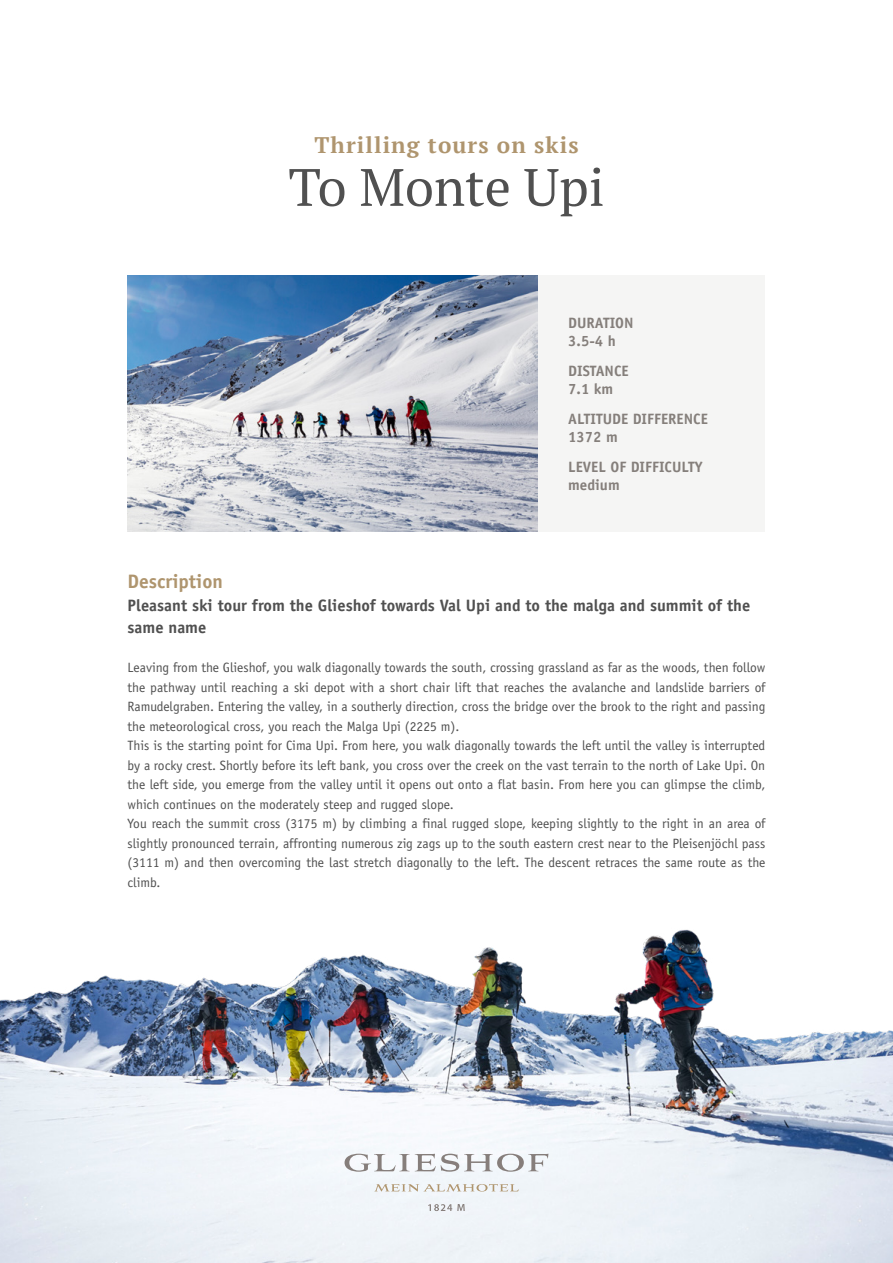
<style>
.page{position:relative;width:893px;height:1263px;background:#fff}
.page>*{position:absolute;margin:0;border:0;box-sizing:border-box;transform-origin:0 0}
.t1{font:52.5px "PT Serif";color:#505050}
.t2{font:700 22.5px "PT Serif";letter-spacing:.05em;color:#af956e}
.t3{font:700 19.5px "Officina Sans Std";color:#af956e}
.t4{font:700 16.5px/22.5px "Officina Sans Std";color:#505050}
.t5{font:700 15px/18px "Officina Sans Std";color:#857f7b}
.t6{font:13.5px/19.5px "Officina Sans Std";color:#505050}
</style>
<div class="page">
<img style="left:0;top:929px;width:893px;height:334px">
<svg style="left:345px;top:1154px;width:203px;height:18px"></svg>
<svg style="left:374px;top:1184px;width:145px;height:7px"></svg>
<svg style="left:428px;top:1204px;width:37px;height:7px"></svg>
<div style="left:537px;top:275px;width:228px;height:256px;background:#f5f5f4"></div>
<img style="left:128px;top:275px;width:409px;height:256px">
<h2 class="t2" style="left:314px;top:130px;width:266px">Thrilling tours on skis</h2>
<h1 class="t1" style="left:288px;top:151px;width:318px">To Monte Upi</h1>
<p class="t5" style="left:568px;top:314px;width:67px">DURATION<br>3.5-4 h</p>
<p class="t5" style="left:568px;top:362px;width:62px">DISTANCE<br>7.1 km</p>
<p class="t5" style="left:568px;top:410px;width:141px">ALTITUDE DIFFERENCE<br>1372 m</p>
<p class="t5" style="left:568px;top:458px;width:136px">LEVEL OF DIFFICULTY medium</p>
<h3 class="t3" style="left:128px;top:569px;width:97px">Description</h3>
<p class="t4" style="left:128px;top:594px;width:624px">Pleasant ski tour from the Glieshof towards Val Upi and to the malga and summit of the same name</p>
<p class="t6" style="left:128px;top:658px;width:639px">Leaving from the Glieshof, you walk diagonally towards the south, crossing grassland as far as the woods, then follow the pathway until reaching a ski depot with a short chair lift that reaches the avalanche and landslide barriers of Ramudelgraben. Entering the valley, in a southerly direction, cross the bridge over the brook to the right and passing the meteorological cross, you reach the Malga Upi (2225 m).<br>This is the starting point for Cima Upi. From here, you walk diagonally towards the left until the valley is interrupted by a rocky crest. Shortly before its left bank, you cross over the creek on the vast terrain to the north of Lake Upi. On the left side, you emerge from the valley until it opens out onto a flat basin. From here you can glimpse the climb, which continues on the moderately steep and rugged slope.<br>You reach the summit cross (3175 m) by climbing a final rugged slope, keeping slightly to the right in an area of slightly pronounced terrain, affronting numerous zig zags up to the south eastern crest near to the Pleisenjöchl pass (3111 m) and then overcoming the last stretch diagonally to the left. The descent retraces the same route as the climb.</p>
</div>
